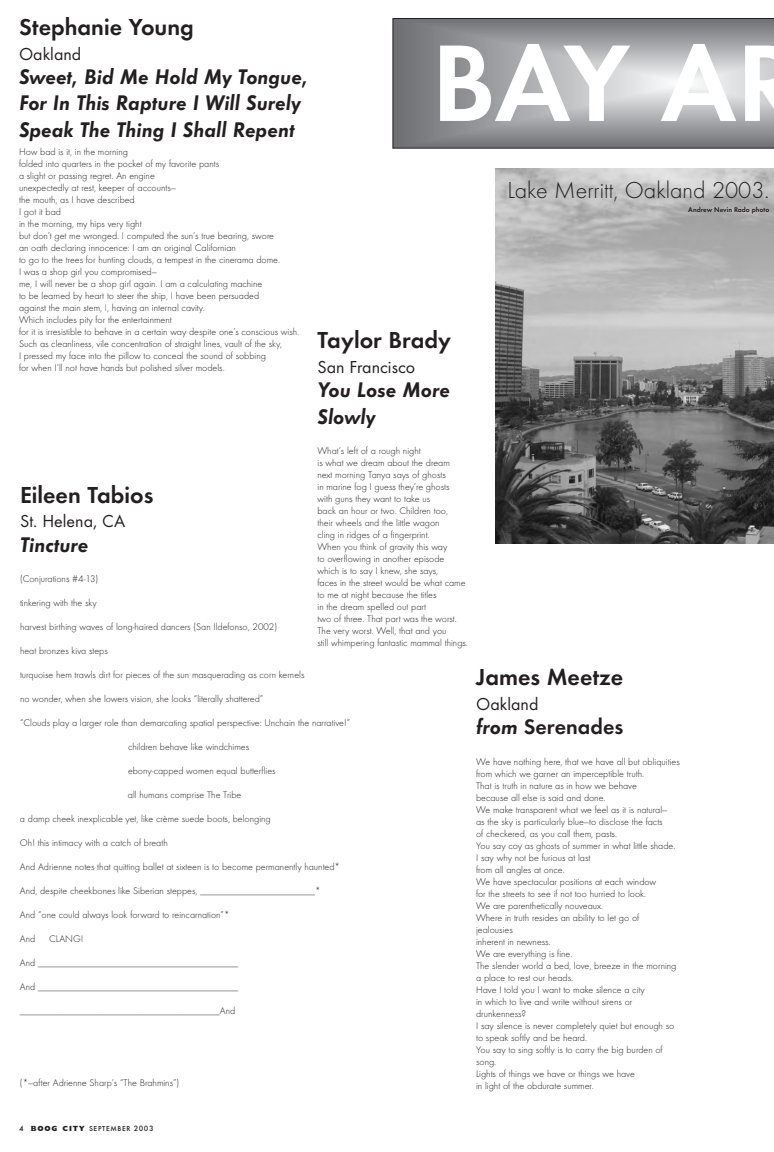
<style>
.page{position:relative;width:774px;height:1152px;background:#fff}
.page>*{position:absolute;margin:0;border:0;box-sizing:border-box;transform-origin:0 0}
.t1{font:600 113px "Futura T";color:#fff}
.t2{font:600 24px "Futura T";color:#231f20}
.t3{font:300 24px "Futura T";color:#231f20}
.t4{font:italic 600 22px/26.4px "Futura T";color:#231f20}
.t5{font:600 22px "Futura T";color:#231f20}
.t6{font:18px "Futura T";color:#231f20}
.t7{font:300 10px/12px "Futura T";color:#231f20}
.t8{font:500 7.5px "Futura T";letter-spacing:.085em;color:#231f20}
.t9{font:600 7px "Futura T";color:#231f20}
.s1{font-style:italic}
.s2{font-size:8px}
.s3{font-family:"M Gill Sans";font-weight:800}
</style>
<div class="page">
<svg style="left:392px;top:18px;width:382px;height:131px;background:#9fa0a3"></svg>
<img style="left:495px;top:169px;width:279px;height:374px">
<h2 class="t2" style="left:19px;top:13px;width:176px">Stephanie Young</h2>
<h3 class="t6" style="left:19px;top:43px;width:64px">Oakland</h3>
<h3 class="t4" style="left:19px;top:63px;width:290px">Sweet, Bid Me Hold My Tongue,<br>For In This Rapture I Will Surely<br>Speak The Thing I Shall Repent</h3>
<p class="t7" style="left:19px;top:146px;width:282px">How bad is it, in the morning<br>folded into quarters in the pocket of my favorite pants<br>a slight or passing regret. An engine<br>unexpectedly at rest, keeper of accounts—<br>the mouth, as I have described<br>I got it bad<br>in the morning, my hips very tight<br>but don’t get me wronged. I computed the sun’s true bearing, swore<br>an oath declaring innocence: I am an original Californian<br>to go to the trees for hunting clouds, a tempest in the cinerama dome.<br>I was a shop girl you compromised—<br>me, I will never be a shop girl again. I am a calculating machine<br>to be learned by heart to steer the ship, I have been persuaded<br>against the main stem, I, having an internal cavity.<br>Which includes pity for the entertainment<br>for it is irresistible to behave in a certain way despite one’s conscious wish.<br>Such as cleanliness, vile concentration of straight lines, vault of the sky,<br>I pressed my face into the pillow to conceal the sound of sobbing<br>for when I’ll not have hands but polished silver models.</p>
<h1 class="t1" style="left:431px;top:16px;width:371px">BAY AR</h1>
<h2 class="t3" style="left:507px;top:175px;width:264px">Lake Merritt, Oakland 2003.</h2>
<p class="t9" style="left:688px;top:205px;width:83px">Andrew Nevin Rado photo</p>
<h2 class="t2" style="left:318px;top:326px;width:135px">Taylor Brady</h2>
<h3 class="t6" style="left:318px;top:356px;width:99px">San Francisco</h3>
<h3 class="t4" style="left:318px;top:376px;width:134px">You Lose More<br>Slowly</h3>
<p class="t7" style="left:318px;top:445px;width:152px">What’s left of a rough night<br>is what we dream about the dream<br>next morning Tanya says of ghosts<br>in marine fog I guess they’re ghosts<br>with guns they want to take us<br>back an hour or two. Children too,<br>their wheels and the little wagon<br>cling in ridges of a fingerprint.<br>When you think of gravity this way<br>to overflowing in another episode which is to say I knew, she says,<br>faces in the street would be what came to me at night because the titles<br>in the dream spelled out part<br>two of three. That part was the worst.<br>The very worst. Well, that and you<br>still whimpering fantastic mammal things.</p>
<h2 class="t2" style="left:20px;top:480px;width:135px">Eileen Tabios</h2>
<h3 class="t6" style="left:20px;top:511px;width:107px">St. Helena, CA</h3>
<h3 class="t4" style="left:20px;top:531px;width:70px">Tincture</h3>
<p class="t7" style="left:20px;top:573px;width:80px">(Conjurations #4-13)</p>
<p class="t7" style="left:20px;top:597px;width:78px">tinkering with the sky</p>
<p class="t7" style="left:20px;top:621px;width:259px">harvest birthing waves of long-haired dancers (San Ildefonso, 2002)</p>
<p class="t7" style="left:20px;top:645px;width:89px">heat bronzes kiva steps</p>
<p class="t7" style="left:20px;top:669px;width:286px">turquoise hem trawls dirt for pieces of the sun masquerading as corn kernels</p>
<p class="t7" style="left:20px;top:693px;width:245px">no wonder, when she lowers vision, she looks “literally shattered”</p>
<p class="t7" style="left:20px;top:717px;width:332px">“Clouds play a larger role than demarcating spatial perspective: Unchain the narrative!”</p>
<p class="t7" style="left:128px;top:741px;width:123px">children behave like windchimes</p>
<p class="t7" style="left:128px;top:765px;width:149px">ebony-capped women equal butterflies</p>
<p class="t7" style="left:128px;top:789px;width:115px">all humans comprise The Tribe</p>
<p class="t7" style="left:20px;top:813px;width:252px">a damp cheek inexplicable yet, like crème suede boots, belonging</p>
<p class="t7" style="left:20px;top:837px;width:149px">Oh! this intimacy with a catch of breath</p>
<p class="t7" style="left:20px;top:861px;width:322px">And Adrienne notes that quitting ballet at sixteen is to become permanently haunted*</p>
<p class="t7" style="left:20px;top:885px;width:302px">And, despite cheekbones like Siberian steppes, _______________________*</p>
<p class="t7" style="left:20px;top:909px;width:211px">And “one could always look forward to reincarnation”*</p>
<p class="t7" style="left:20px;top:933px;width:17px">And</p>
<p class="t7" style="left:49px;top:933px;width:36px">CLANG!</p>
<p class="t7" style="left:20px;top:957px;width:220px">And ________________________________________</p>
<p class="t7" style="left:20px;top:981px;width:220px">And ________________________________________</p>
<p class="t7" style="left:20px;top:1005px;width:217px">________________________________________And</p>
<h2 class="t2" style="left:476px;top:663px;width:149px">James Meetze</h2>
<h3 class="t6" style="left:476px;top:693px;width:64px">Oakland</h3>
<h3 class="t5" style="left:476px;top:714px;width:149px"><span class="s1">from</span> Serenades</h3>
<p class="t7" style="left:476px;top:755px;width:205px">We have nothing here, that we have all but obliquities from which we garner an imperceptible truth.<br>That is truth in nature as in how we behave<br>because all else is said and done.<br>We make transparent what we feel as it is natural—<br>as the sky is particularly blue—to disclose the facts<br>of checkered, as you call them, pasts.<br>You say coy as ghosts of summer in what little shade.<br>I say why not be furious at last<br>from all angles at once.<br>We have spectacular positions at each window<br>for the streets to see if not too hurried to look.<br>We are parenthetically nouveaux.<br>Where in truth resides an ability to let go of<br>jealousies<br>inherent in newness.<br>We are everything is fine.<br>The slender world a bed, love, breeze in the morning a place to rest our heads.<br>Have I told you I want to make silence a city<br>in which to live and write without sirens or drunkenness?<br>I say silence is never completely quiet but enough so to speak softly and be heard.<br>You say to sing softly is to carry the big burden of song.<br>Lights of things we have or things we have<br>in light of the obdurate summer.</p>
<p class="t7" style="left:20px;top:1077px;width:161px">(*—after Adrienne Sharp’s “The Brahmins”)</p>
<p class="t8" style="left:19px;top:1124px;width:136px"><span class="s2">4</span> <span class="s3">BOOG CITY</span> SEPTEMBER <span class="s2">2003</span></p>
</div>
